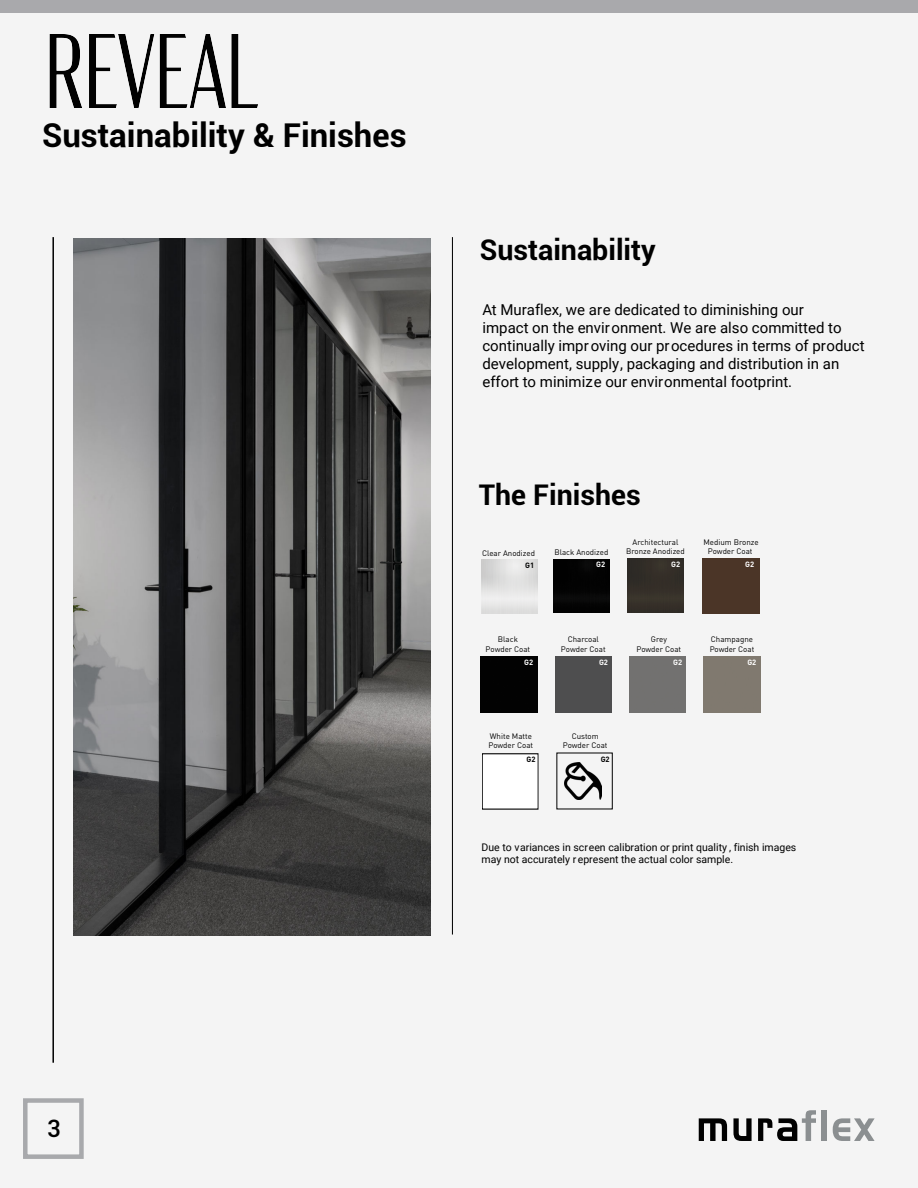
<style>
.page{position:relative;width:918px;height:1188px;background:#f4f4f4}
.page>*{position:absolute;margin:0;border:0;box-sizing:border-box;transform-origin:0 0}
.t1{font:700 32.85px "Roboto";color:#000}
.t2{font:700 28.5px "Roboto";color:#000}
.t3{font:500 24px "Roboto";color:#000}
.t4{font:15px/18px "Roboto";color:#000}
.t5{font:10.5px/12.6px "Roboto";color:#000}
.t6{font:7.95px/9.6px "DIN Pro";color:#000;text-align:center}
.t7{font:700 7.65px "DIN Pro";color:#fff}
.t8{font:700 7.65px "DIN Pro";color:#000}
</style>
<div class="page">
<div style="left:0;top:0;width:918px;height:13px;background:#a9a9ac"></div>
<hr style="left:52px;top:237px;width:2px;height:826px;background:#000">
<div style="left:23px;top:1098px;width:61px;height:61px;border:4px solid #a8a9ac"></div>
<svg style="left:699px;top:1118px;width:28px;height:23px"></svg>
<svg style="left:733px;top:1118px;width:19px;height:23px"></svg>
<svg style="left:758px;top:1110px;width:58px;height:31px"></svg>
<div style="left:822px;top:1110px;width:5px;height:31px;background:#8b8f91"></div>
<svg style="left:833px;top:1118px;width:42px;height:23px"></svg>
<hr style="left:452px;top:237px;width:1px;height:698px;background:#000">
<img style="left:73px;top:238px;width:357px;height:698px">
<div style="left:553px;top:559px;width:56px;height:54px;background:#030303"></div>
<div style="left:627px;top:559px;width:57px;height:54px;background:#342e27"></div>
<div style="left:703px;top:559px;width:56px;height:54px;background:#4b3527"></div>
<div style="left:481px;top:657px;width:56px;height:56px;background:#020202"></div>
<div style="left:555px;top:657px;width:56px;height:56px;background:#4e4e4f"></div>
<div style="left:482px;top:754px;width:56px;height:55px;background:#fff"></div>
<div style="left:482px;top:753px;width:56px;height:56px;border:1px solid #000"></div>
<img style="left:565px;top:762px;width:37px;height:37px">
<img style="left:49px;top:34px;width:209px;height:74px">
<h1 class="t1" style="left:42px;top:112px;width:366px">Sustainability &amp; Finishes</h1>
<h2 class="t2" style="left:480px;top:230px;width:177px">Sustainability</h2>
<p class="t4" style="left:482px;top:300px;width:384px">At Muraflex, we are dedicated to diminishing our<br>impact on the environment. We are also committed to continually impr oving our procedures in terms of product development, supply, packaging and distribution in an effort to minimize our environmental footprint.</p>
<h2 class="t2" style="left:479px;top:474px;width:163px">The Finishes</h2>
<p class="t6" style="left:554px;top:546px;width:55px">Black Anodized</p>
<p class="t6" style="left:626px;top:536px;width:60px">Architectural<br>Bronze Anodized</p>
<p class="t6" style="left:703px;top:536px;width:57px">Medium Bronze</p>
<p class="t6" style="left:482px;top:547px;width:55px">Clear Anodized</p>
<p class="t6" style="left:708px;top:546px;width:46px">Powder Coat</p>
<p class="t8" style="left:525px;top:559px;width:11px">G1</p>
<p class="t7" style="left:596px;top:558px;width:11px">G2</p>
<p class="t7" style="left:671px;top:558px;width:11px">G2</p>
<p class="t7" style="left:745px;top:558px;width:11px">G2</p>
<p class="t6" style="left:486px;top:634px;width:46px">Black<br>Powder Coat</p>
<p class="t6" style="left:561px;top:634px;width:46px">Charcoal<br>Powder Coat</p>
<p class="t6" style="left:637px;top:634px;width:46px">Grey<br>Powder Coat</p>
<p class="t6" style="left:710px;top:634px;width:46px;text-align:left">Champagne<br>Powder Coat</p>
<p class="t7" style="left:524px;top:656px;width:11px">G2</p>
<p class="t7" style="left:599px;top:656px;width:11px">G2</p>
<p class="t6" style="left:489px;top:730px;width:46px;text-align:left">White Matte<br>Powder Coat</p>
<p class="t6" style="left:563px;top:730px;width:46px">Custom<br>Powder Coat</p>
<p class="t8" style="left:526px;top:753px;width:11px">G2</p>
<p class="t8" style="left:601px;top:753px;width:11px">G2</p>
<p class="t7" style="left:673px;top:656px;width:11px">G2</p>
<p class="t7" style="left:747px;top:656px;width:11px">G2</p>
<p class="t5" style="left:482px;top:840px;width:316px">Due to variances in screen calibration or print quality , finish images may not accurately r epresent the actual color sample.</p>
<h3 class="t3" style="left:47px;top:1112px;width:15px">3</h3>
</div>
